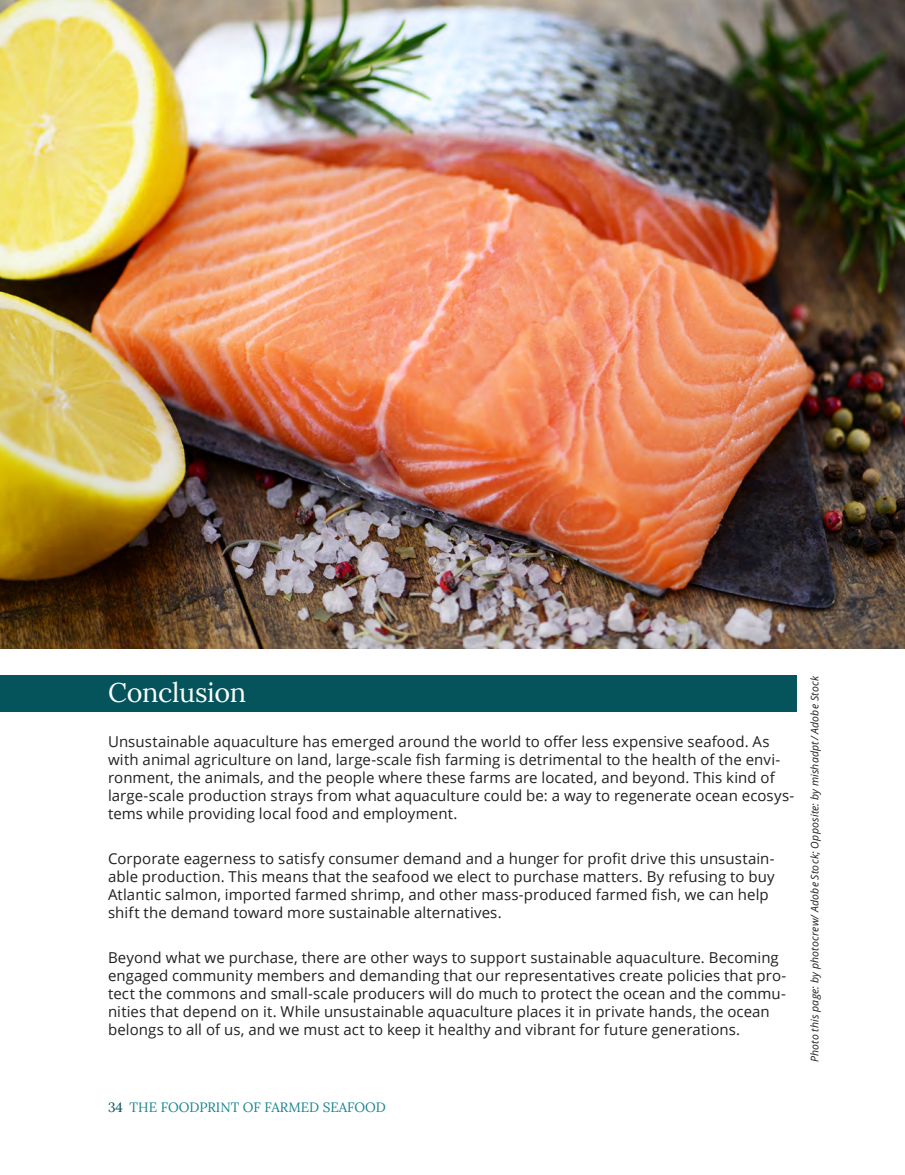
<style>
.page{position:relative;width:905px;height:1175px;background:#fff}
.page>*{position:absolute;margin:0;border:0;box-sizing:border-box;transform-origin:0 0}
.Header_Lora__h2{font:27px "Lora";letter-spacing:-.015em;color:#fff}
.Body_Copy{font:15px/18px "Open Sans";letter-spacing:.005em;color:#231f20}
.folio{font:13.5px "Lora";color:#17838f}
.Body_Copy-2{font:italic 10.5px "Open Sans";letter-spacing:.02em;color:#231f20}
.s1{color:#05545b}
</style>
<div class="page">
<div style="left:0;top:675px;width:796px;height:36px;background:#05545b"></div>
<img style="left:0;top:0;width:904px;height:648px">
<p class="Header_Lora__h2" style="left:108px;top:672px;width:140px">Conclusion</p>
<p class="Body_Copy" style="left:108px;top:732px;width:687px">Unsustainable aquaculture has emerged around the world to offer less expensive seafood. As with animal agriculture on land, large-scale fish farming is detrimental to the health of the envi&shy;ronment, the animals, and the people where these farms are located, and beyond. This kind of large-scale production strays from what aquaculture could be: a way to regenerate ocean ecosys&shy;tems while providing local food and employment.</p>
<p class="Body_Copy" style="left:108px;top:849px;width:668px">Corporate eagerness to satisfy consumer demand and a hunger for profit drive this unsustain&shy;able production. This means that the seafood we elect to purchase matters. By refusing to buy Atlantic salmon, imported farmed shrimp, and other mass-produced farmed fish, we can help shift the demand toward more sustainable alternatives.</p>
<p class="Body_Copy" style="left:108px;top:948px;width:679px">Beyond what we purchase, there are other ways to support sustainable aquaculture. Becoming engaged community members and demanding that our representatives create policies that pro&shy;tect the commons and small-scale producers will do much to protect the ocean and the commu&shy;nities that depend on it. While unsustainable aquaculture places it in private hands, the ocean belongs to all of us, and we must act to keep it healthy and vibrant for future generations.</p>
<p class="folio" style="left:108px;top:1097px;width:279px"><span class="s1">34</span> THE FOODPRINT OF FARMED SEAFOOD</p>
<p class="Body_Copy-2" style="left:807px;top:1062px;width:388px;rotate:-90deg">Photo this page: by photocrew/ Adobe Stock; Opposite: by mishadpt/ Adobe Stock</p>
</div>
